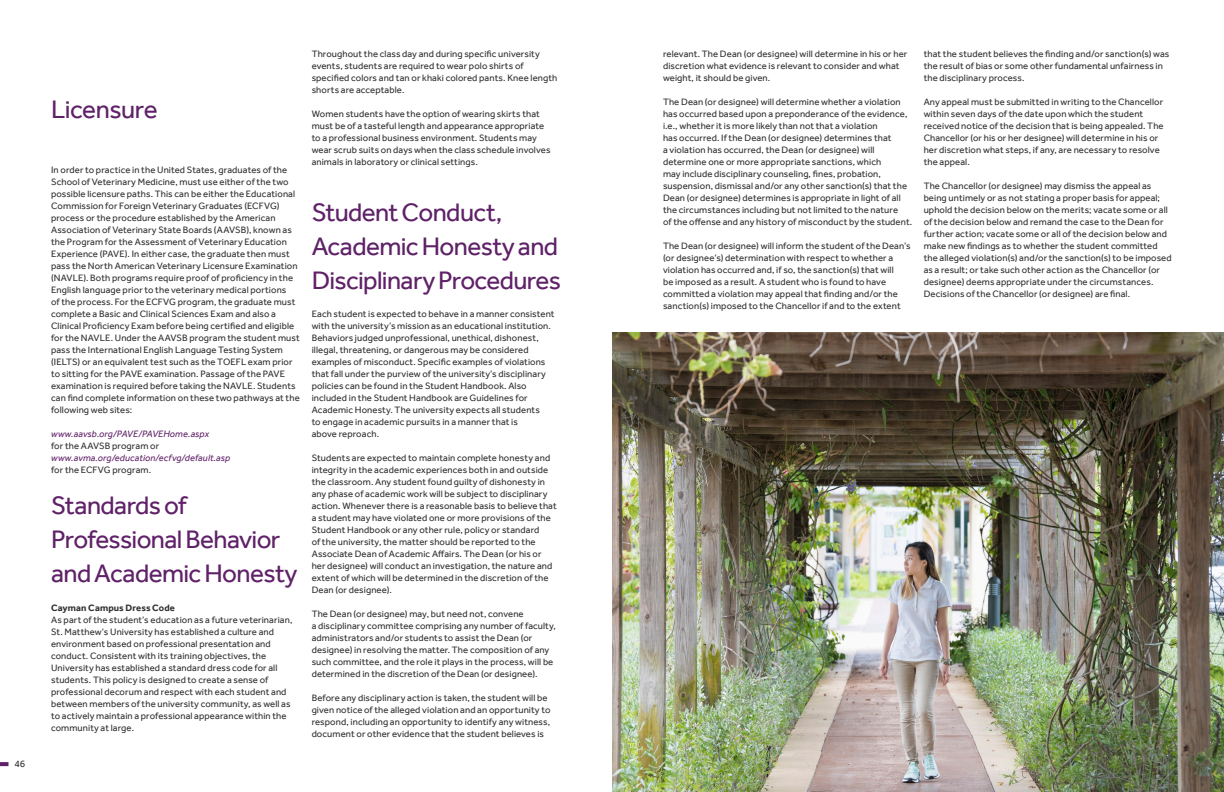
<style>
.page{position:relative;width:1224px;height:792px;background:#fff}
.page>*{position:absolute;margin:0;border:0;box-sizing:border-box;transform-origin:0 0}
.t1{font:26px "Effra";letter-spacing:-.025em;color:#5f2167}
.t2{font:10px "Effra";color:#312f30}
.t3{font:9.5px/12px "Effra";letter-spacing:.01em;color:#312f30}
.t4{font:italic 9.5px "Effra";letter-spacing:.01em;color:#5f2167}
.t5{font:700 9.5px "Effra";letter-spacing:.01em;color:#312f30}
</style>
<div class="page">
<svg style="left:0;top:762px;width:9px;height:4px"></svg>
<img style="left:612px;top:333px;width:612px;height:459px">
<p class="t2" style="left:14px;top:758px;width:12px">46</p>
<p class="t1" style="left:51px;top:93px;width:108px">Licensure</p>
<p class="t3" style="left:51px;top:164px;width:238px">In order to practice in the United States, graduates of the</p>
<p class="t3" style="left:51px;top:176px;width:239px">School of Veterinary Medicine, must use either of the two</p>
<p class="t3" style="left:51px;top:188px;width:246px">possible licensure paths. This can be either the Educational</p>
<p class="t3" style="left:51px;top:200px;width:230px">Commission for Foreign Veterinary Graduates (ECFVG)</p>
<p class="t3" style="left:51px;top:212px;width:226px">process or the procedure established by the American</p>
<p class="t3" style="left:51px;top:224px;width:242px">Association of Veterinary State Boards (AAVSB), known as</p>
<p class="t3" style="left:51px;top:236px;width:237px">the Program for the Assessment of Veterinary Education</p>
<p class="t3" style="left:51px;top:248px;width:248px">Experience (PAVE). In either case, the graduate then must pass the North American Veterinary Licensure Examination</p>
<p class="t3" style="left:51px;top:272px;width:243px">(NAVLE). Both programs require proof of proficiency in the</p>
<p class="t3" style="left:51px;top:284px;width:250px">English language prior to the veterinary medical portions<br>of the process. For the ECFVG program, the graduate must complete a Basic and Clinical Sciences Exam and also a Clinical Proficiency Exam before being certified and eligible for the NAVLE. Under the AAVSB program the student must pass the International English Language Testing System (IELTS) or an equivalent test such as the TOEFL exam prior to sitting for the PAVE examination. Passage of the PAVE examination is required before taking the NAVLE. Students can find complete information on these two pathways at the following web sites:</p>
<p class="t4" style="left:51px;top:428px;width:160px">www.aavsb.org/PAVE/PAVEHome.aspx</p>
<p class="t3" style="left:51px;top:440px;width:110px">for the AAVSB program or</p>
<p class="t4" style="left:51px;top:452px;width:181px">www.avma.org/education/ecfvg/default.asp</p>
<p class="t3" style="left:51px;top:464px;width:102px">for the ECFVG program.</p>
<p class="t1" style="left:51px;top:490px;width:137px">Standards of</p>
<p class="t1" style="left:51px;top:524px;width:231px">Professional Behavior</p>
<p class="t1" style="left:51px;top:558px;width:248px">and Academic Honesty</p>
<p class="t5" style="left:51px;top:602px;width:125px">Cayman Campus Dress Code</p>
<p class="t3" style="left:51px;top:614px;width:243px">As part of the student’s education as a future veterinarian,</p>
<p class="t3" style="left:51px;top:626px;width:225px">St. Matthew’s University has established a culture and</p>
<p class="t3" style="left:51px;top:638px;width:241px">environment based on professional presentation and conduct. Consistent with its training objectives, the University has established a standard dress code for all students. This policy is designed to create a sense of professional decorum and respect with each student and between members of the university community, as well as to actively maintain a professional appearance within the community at large.</p>
<p class="t3" style="left:312px;top:48px;width:247px">Throughout the class day and during specific university events, students are required to wear polo shirts of specified colors and tan or khaki colored pants. Knee length shorts are acceptable.</p>
<p class="t3" style="left:312px;top:108px;width:240px">Women students have the option of wearing skirts that must be of a tasteful length and appearance appropriate to a professional business environment. Students may wear scrub suits on days when the class schedule involves animals in laboratory or clinical settings.</p>
<p class="t1" style="left:312px;top:197px;width:192px">Student Conduct,</p>
<p class="t1" style="left:312px;top:231px;width:248px">Academic Honesty and</p>
<p class="t1" style="left:312px;top:265px;width:251px">Disciplinary Procedures</p>
<p class="t3" style="left:312px;top:308px;width:244px">Each student is expected to behave in a manner consistent with the university’s mission as an educational institution.</p>
<p class="t3" style="left:312px;top:332px;width:236px">Behaviors judged unprofessional, unethical, dishonest, illegal, threatening, or dangerous may be considered examples of misconduct. Specific examples of violations that fall under the purview of the university’s disciplinary policies can be found in the Student Handbook. Also included in the Student Handbook are Guidelines for Academic Honesty. The university expects all students to engage in academic pursuits in a manner that is<br>above reproach.</p>
<p class="t3" style="left:312px;top:452px;width:247px">Students are expected to maintain complete honesty and integrity in the academic experiences both in and outside the classroom. Any student found guilty of dishonesty in any phase of academic work will be subject to disciplinary action. Whenever there is a reasonable basis to believe that a student may have violated one or more provisions of the Student Handbook or any other rule, policy or standard<br>of the university, the matter should be reported to the Associate Dean of Academic Affairs. The Dean (or his or her designee) will conduct an investigation, the nature and extent of which will be determined in the discretion of the Dean (or designee).</p>
<p class="t3" style="left:312px;top:608px;width:214px">The Dean (or designee) may, but need not, convene</p>
<p class="t3" style="left:312px;top:620px;width:246px">a disciplinary committee comprising any number of faculty,</p>
<p class="t3" style="left:312px;top:632px;width:243px">administrators and/or students to assist the Dean (or designee) in resolving the matter. The composition of any such committee, and the role it plays in the process, will be determined in the discretion of the Dean (or designee).</p>
<p class="t3" style="left:312px;top:692px;width:240px">Before any disciplinary action is taken, the student will be given notice of the alleged violation and an opportunity to respond, including an opportunity to identify any witness, document or other evidence that the student believes is</p>
<p class="t3" style="left:663px;top:48px;width:246px">relevant. The Dean (or designee) will determine in his or her discretion what evidence is relevant to consider and what weight, it should be given.</p>
<p class="t3" style="left:663px;top:96px;width:251px">The Dean (or designee) will determine whether a violation has occurred based upon a preponderance of the evidence, i.e., whether it is more likely than not that a violation<br>has occurred. If the Dean (or designee) determines that<br>a violation has occurred, the Dean (or designee) will determine one or more appropriate sanctions, which<br>may include disciplinary counseling, fines, probation, suspension, dismissal and/or any other sanction(s) that the Dean (or designee) determines is appropriate in light of all the circumstances including but not limited to the nature<br>of the offense and any history of misconduct by the student.</p>
<p class="t3" style="left:663px;top:240px;width:249px">The Dean (or designee) will inform the student of the Dean’s (or designee’s) determination with respect to whether a violation has occurred and, if so, the sanction(s) that will<br>be imposed as a result. A student who is found to have committed a violation may appeal that finding and/or the sanction(s) imposed to the Chancellor if and to the extent</p>
<p class="t3" style="left:924px;top:48px;width:247px">that the student believes the finding and/or sanction(s) was the result of bias or some other fundamental unfairness in the disciplinary process.</p>
<p class="t3" style="left:924px;top:96px;width:242px">Any appeal must be submitted in writing to the Chancellor within seven days of the date upon which the student received notice of the decision that is being appealed. The Chancellor (or his or her designee) will determine in his or her discretion what steps, if any, are necessary to resolve the appeal.</p>
<p class="t3" style="left:924px;top:180px;width:250px">The Chancellor (or designee) may dismiss the appeal as being untimely or as not stating a proper basis for appeal; uphold the decision below on the merits; vacate some or all of the decision below and remand the case to the Dean for further action; vacate some or all of the decision below and make new findings as to whether the student committed the alleged violation(s) and/or the sanction(s) to be imposed as a result; or take such other action as the Chancellor (or designee) deems appropriate under the circumstances.<br>Decisions of the Chancellor (or designee) are final.</p>
</div>
